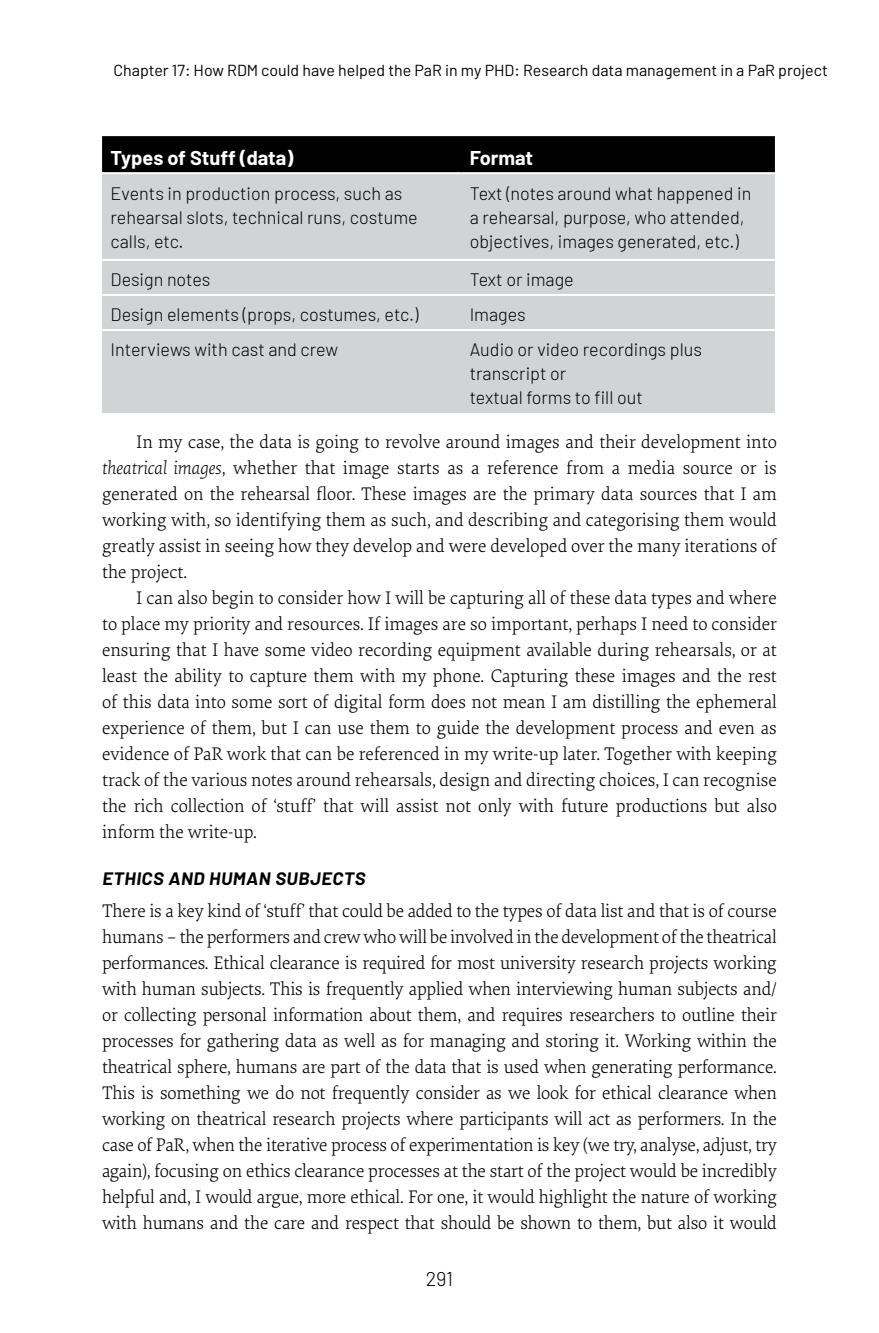
<style>
.page{position:relative;width:879px;height:1333px;background:#fff}
.page>*{position:absolute;margin:0;border:0;box-sizing:border-box;transform-origin:0 0}
.t1{font:700 20px "Barlow";color:#fff}
.t2{font:300 20px "Barlow";color:#000}
.t3{font:300 19px/26px "Elena Basic";color:#000;text-align:justify}
.t4{font:300 18px/24px "Barlow";color:#000}
.t5{font:700 18px "Barlow";color:#000}
.t6{font:16px "Barlow";color:#000}
.s1{font-style:italic}
</style>
<div class="page">
<div style="left:102px;top:136px;width:673px;height:36px;background:#000"></div>
<div style="left:102px;top:174px;width:673px;height:239px;background:#d1d3d4"></div>
<hr style="left:102px;top:259px;width:359px;height:2px;background:#fff">
<hr style="left:461px;top:259px;width:314px;height:2px;background:#fff">
<hr style="left:102px;top:294px;width:359px;height:2px;background:#fff">
<hr style="left:461px;top:294px;width:314px;height:2px;background:#fff">
<hr style="left:102px;top:329px;width:359px;height:2px;background:#fff">
<hr style="left:461px;top:329px;width:314px;height:2px;background:#fff">
<p class="t6" style="left:114px;top:60px;width:716px">Chapter 17: How RDM could have helped the PaR in my PHD: Research data management in a PaR project</p>
<p class="t1" style="left:111px;top:145px;width:184px">Types of Stuff (data)</p>
<p class="t1" style="left:470px;top:145px;width:65px">Format</p>
<p class="t4" style="left:111px;top:180px;width:309px">Events in production process, such as rehearsal slots, technical runs, costume calls, etc.</p>
<p class="t4" style="left:470px;top:180px;width:283px">Text (notes around what happened in a rehearsal, purpose, who attended, objectives, images generated, etc.)</p>
<p class="t4" style="left:111px;top:266px;width:101px">Design notes</p>
<p class="t4" style="left:470px;top:266px;width:106px">Text or image</p>
<p class="t4" style="left:111px;top:301px;width:309px">Design elements (props, costumes, etc.)</p>
<p class="t4" style="left:470px;top:301px;width:58px">Images</p>
<p class="t4" style="left:111px;top:336px;width:229px">Interviews with cast and crew</p>
<p class="t4" style="left:470px;top:336px;width:234px">Audio or video recordings plus transcript or<br>textual forms to fill out</p>
<p class="t3" style="left:102px;top:428px;width:676px;text-indent:34px">In my case, the data is going to revolve around images and their development into <span class="s1">theatrical images</span>, whether that image starts as a reference from a media source or is generated on the rehearsal floor. These images are the primary data sources that I am working with, so identifying them as such, and describing and categorising them would greatly assist in seeing how they develop and were developed over the many iterations of the project.</p>
<p class="t3" style="left:102px;top:584px;width:676px;text-indent:34px">I can also begin to consider how I will be capturing all of these data types and where to place my priority and resources. If images are so important, perhaps I need to consider ensuring that I have some video recording equipment available during rehearsals, or at least the ability to capture them with my phone. Capturing these images and the rest of this data into some sort of digital form does not mean I am distilling the ephemeral experience of them, but I can use them to guide the development process and even as evidence of PaR work that can be referenced in my write-up later. Together with keeping track of the various notes around rehearsals, design and directing choices, I can recognise the rich collection of ‘stuff’ that will assist not only with future productions but also inform the write-up.</p>
<p class="t5" style="left:102px;top:866px;width:267px">ETHICS AND HUMAN SUBJECTS</p>
<p class="t3" style="left:102px;top:896px;width:676px">There is a key kind of ‘stuff’ that could be added to the types of data list and that is of course humans – the performers and crew who will be involved in the development of the theatrical performances. Ethical clearance is required for most university research projects working with human subjects. This is frequently applied when interviewing human subjects and/ or collecting personal information about them, and requires researchers to outline their processes for gathering data as well as for managing and storing it. Working within the theatrical sphere, humans are part of the data that is used when generating performance.<br>This is something we do not frequently consider as we look for ethical clearance when working on theatrical research projects where participants will act as performers. In the case of PaR, when the iterative process of experimentation is key (we try, analyse, adjust, try again), focusing on ethics clearance processes at the start of the project would be incredibly helpful and, I would argue, more ethical. For one, it would highlight the nature of working with humans and the care and respect that should be shown to them, but also it would</p>
<p class="t2" style="left:426px;top:1264px;width:29px">291</p>
</div>
